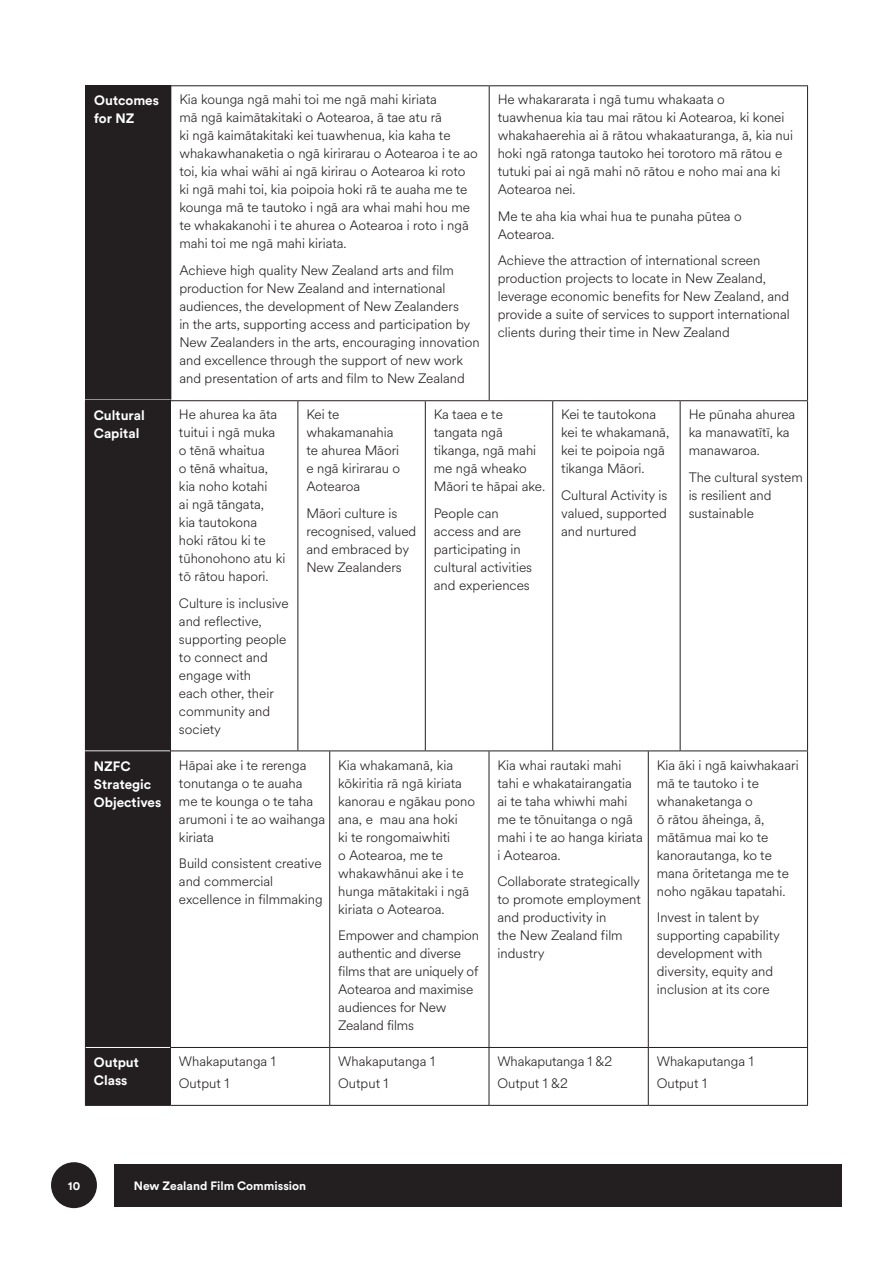
<style>
.page{position:relative;width:893px;height:1263px;background:#fff}
.page>*{position:absolute;margin:0;border:0;box-sizing:border-box;transform-origin:0 0}
.body_tight__12pt_spacing{font:300 13.5px/18px "Circular Spotify Text";color:#231f20}
.body_tight__12pt_spacing-2{font:700 13.5px/18px "Circular Std";color:#fff}
.t1{font:700 12px "Circular Std";color:#fff}
</style>
<div class="page">
<div style="left:115px;top:1164px;width:727px;height:42px;background:#231f20"></div>
<div style="left:51px;top:1162px;width:46px;height:46px;background:#231f20;border-radius:50%"></div>
<div style="left:86px;top:86px;width:85px;height:314px;background:#231f20"></div>
<hr style="left:85px;top:87px;width:2px;height:313px;background:#231f20">
<hr style="left:85px;top:85px;width:85px;height:2px;background:#231f20">
<hr style="left:170px;top:85px;width:319px;height:1px;background:#231f20">
<hr style="left:489px;top:85px;width:319px;height:1px;background:#231f20">
<hr style="left:489px;top:86px;width:1px;height:314px;background:#231f20">
<hr style="left:807px;top:86px;width:1px;height:314px;background:#231f20">
<div style="left:85px;top:401px;width:85px;height:350px;background:#231f20"></div>
<hr style="left:85px;top:400px;width:85px;height:1px;background:#231f20">
<hr style="left:170px;top:400px;width:128px;height:1px;background:#231f20">
<hr style="left:170px;top:401px;width:1px;height:349px;background:#231f20">
<hr style="left:298px;top:400px;width:127px;height:1px;background:#231f20">
<hr style="left:297px;top:401px;width:1px;height:349px;background:#231f20">
<hr style="left:425px;top:400px;width:128px;height:1px;background:#231f20">
<hr style="left:425px;top:401px;width:1px;height:349px;background:#231f20">
<hr style="left:553px;top:400px;width:127px;height:1px;background:#231f20">
<hr style="left:552px;top:401px;width:1px;height:349px;background:#231f20">
<hr style="left:680px;top:400px;width:128px;height:1px;background:#231f20">
<hr style="left:680px;top:401px;width:1px;height:349px;background:#231f20">
<hr style="left:807px;top:401px;width:1px;height:349px;background:#231f20">
<hr style="left:170px;top:750px;width:128px;height:1px;background:#231f20">
<hr style="left:298px;top:750px;width:127px;height:1px;background:#231f20">
<hr style="left:425px;top:750px;width:128px;height:1px;background:#231f20">
<hr style="left:553px;top:750px;width:127px;height:1px;background:#231f20">
<hr style="left:680px;top:750px;width:128px;height:1px;background:#231f20">
<hr style="left:85px;top:750px;width:85px;height:1px;background:#fff">
<div style="left:86px;top:751px;width:84px;height:354px;background:#231f20"></div>
<hr style="left:85px;top:751px;width:1px;height:296px;background:#231f20">
<hr style="left:170px;top:751px;width:1px;height:296px;background:#231f20">
<hr style="left:329px;top:751px;width:1px;height:296px;background:#231f20">
<hr style="left:489px;top:751px;width:1px;height:296px;background:#231f20">
<hr style="left:648px;top:751px;width:1px;height:296px;background:#231f20">
<hr style="left:807px;top:751px;width:1px;height:296px;background:#231f20">
<hr style="left:85px;top:1047px;width:1px;height:58px;background:#231f20">
<hr style="left:170px;top:1047px;width:160px;height:1px;background:#231f20">
<hr style="left:170px;top:1048px;width:1px;height:57px;background:#231f20">
<hr style="left:330px;top:1047px;width:159px;height:1px;background:#231f20">
<hr style="left:329px;top:1048px;width:1px;height:57px;background:#231f20">
<hr style="left:489px;top:1047px;width:159px;height:1px;background:#231f20">
<hr style="left:489px;top:1048px;width:1px;height:57px;background:#231f20">
<hr style="left:648px;top:1047px;width:160px;height:1px;background:#231f20">
<hr style="left:648px;top:1048px;width:1px;height:57px;background:#231f20">
<hr style="left:807px;top:1048px;width:1px;height:57px;background:#231f20">
<hr style="left:85px;top:1105px;width:85px;height:1px;background:#231f20">
<hr style="left:170px;top:1105px;width:160px;height:1px;background:#231f20">
<hr style="left:330px;top:1105px;width:159px;height:1px;background:#231f20">
<hr style="left:489px;top:1105px;width:159px;height:1px;background:#231f20">
<hr style="left:648px;top:1105px;width:160px;height:1px;background:#231f20">
<hr style="left:86px;top:1047px;width:84px;height:1px;background:#fff">
<p class="body_tight__12pt_spacing-2" style="left:94px;top:91px;width:66px">Outcomes for NZ</p>
<p class="body_tight__12pt_spacing" style="left:179px;top:91px;width:300px">Kia kounga ngā mahi toi me ngā mahi kiriata<br>mā ngā kaimātakitaki o Aotearoa, ā tae atu rā<br>ki ngā kaimātakitaki kei tuawhenua, kia kaha te whakawhanaketia o ngā kirirarau o Aotearoa i te ao toi, kia whai wāhi ai ngā kirirau o Aotearoa ki roto ki ngā mahi toi, kia poipoia hoki rā te auaha me te kounga mā te tautoko i ngā ara whai mahi hou me te whakakanohi i te ahurea o Aotearoa i roto i ngā mahi toi me ngā mahi kiriata.</p>
<p class="body_tight__12pt_spacing" style="left:179px;top:262px;width:302px">Achieve high quality New Zealand arts and film production for New Zealand and international audiences, the development of New Zealanders<br>in the arts, supporting access and participation by New Zealanders in the arts, encouraging innovation and excellence through the support of new work and presentation of arts and film to New Zealand</p>
<p class="body_tight__12pt_spacing" style="left:498px;top:91px;width:297px">He whakararata i ngā tumu whakaata o tuawhenua kia tau mai rātou ki Aotearoa, ki konei whakahaerehia ai ā rātou whakaaturanga, ā, kia nui hoki ngā ratonga tautoko hei torotoro mā rātou e tutuki pai ai ngā mahi nō rātou e noho mai ana ki Aotearoa nei.</p>
<p class="body_tight__12pt_spacing" style="left:498px;top:207px;width:246px">Me te aha kia whai hua te punaha pūtea o<br>Aotearoa.</p>
<p class="body_tight__12pt_spacing" style="left:498px;top:252px;width:294px">Achieve the attraction of international screen production projects to locate in New Zealand, leverage economic benefits for New Zealand, and provide a suite of services to support international clients during their time in New Zealand</p>
<p class="body_tight__12pt_spacing-2" style="left:94px;top:406px;width:53px">Cultural<br>Capital</p>
<p class="body_tight__12pt_spacing" style="left:179px;top:406px;width:108px">He ahurea ka āta tuitui i ngā muka o tēnā whaitua<br>o tēnā whaitua, kia noho kotahi<br>ai ngā tāngata,<br>kia tautokona<br>hoki rātou ki te tūhonohono atu ki tō rātou hapori.</p>
<p class="body_tight__12pt_spacing" style="left:179px;top:594px;width:111px">Culture is inclusive and reflective, supporting people to connect and engage with<br>each other, their community and society</p>
<p class="body_tight__12pt_spacing" style="left:306px;top:406px;width:95px">Kei te whakamanahia te ahurea Māori e ngā kirirarau o<br>Aotearoa</p>
<p class="body_tight__12pt_spacing" style="left:306px;top:504px;width:111px">Māori culture is recognised, valued and embraced by<br>New Zealanders</p>
<p class="body_tight__12pt_spacing" style="left:434px;top:406px;width:113px">Ka taea e te tangata ngā tikanga, ngā mahi me ngā wheako<br>Māori te hāpai ake.</p>
<p class="body_tight__12pt_spacing" style="left:434px;top:504px;width:100px">People can access and are participating in cultural activities and experiences</p>
<p class="body_tight__12pt_spacing" style="left:561px;top:406px;width:110px">Kei te tautokona kei te whakamanā, kei te poipoia ngā tikanga Māori.</p>
<p class="body_tight__12pt_spacing" style="left:561px;top:486px;width:108px;text-align:justify">Cultural Activity is valued, supported and nurtured</p>
<p class="body_tight__12pt_spacing" style="left:689px;top:406px;width:108px">He pūnaha ahurea ka manawatītī, ka manawaroa.</p>
<p class="body_tight__12pt_spacing" style="left:689px;top:468px;width:116px">The cultural system is resilient and sustainable</p>
<p class="body_tight__12pt_spacing-2" style="left:94px;top:757px;width:69px">NZFC<br>Strategic<br>Objectives</p>
<p class="body_tight__12pt_spacing" style="left:179px;top:756px;width:148px">Hāpai ake i te rerenga tonutanga o te auaha<br>me te kounga o te taha arumoni i te ao waihanga kiriata</p>
<p class="body_tight__12pt_spacing" style="left:179px;top:855px;width:145px">Build consistent creative and commercial excellence in filmmaking</p>
<p class="body_tight__12pt_spacing-2" style="left:94px;top:1053px;width:46px">Output<br>Class</p>
<p class="body_tight__12pt_spacing" style="left:179px;top:1052px;width:98px">Whakaputanga 1</p>
<p class="body_tight__12pt_spacing" style="left:179px;top:1075px;width:52px">Output 1</p>
<p class="body_tight__12pt_spacing" style="left:338px;top:756px;width:138px">Kia whakamanā, kia kōkiritia rā ngā kiriata kanorau e ngākau pono ana, e mau ana hoki<br>ki te rongomaiwhiti<br>o Aotearoa, me te whakawhānui ake i te hunga mātakitaki i ngā kiriata o Aotearoa.</p>
<p class="body_tight__12pt_spacing" style="left:338px;top:927px;width:142px">Empower and champion authentic and diverse films that are uniquely of<br>Aotearoa and maximise audiences for New<br>Zealand films</p>
<p class="body_tight__12pt_spacing" style="left:338px;top:1052px;width:98px">Whakaputanga 1</p>
<p class="body_tight__12pt_spacing" style="left:338px;top:1075px;width:52px">Output 1</p>
<p class="body_tight__12pt_spacing" style="left:497px;top:756px;width:147px">Kia whai rautaki mahi tahi e whakatairangatia ai te taha whiwhi mahi me te tōnuitanga o ngā mahi i te ao hanga kiriata i Aotearoa.</p>
<p class="body_tight__12pt_spacing" style="left:497px;top:873px;width:145px">Collaborate strategically to promote employment and productivity in<br>the New Zealand film industry</p>
<p class="body_tight__12pt_spacing" style="left:657px;top:756px;width:143px">Kia āki i ngā kaiwhakaari mā te tautoko i te whanaketanga o<br>ō rātou āheinga, ā, mātāmua mai ko te kanorautanga, ko te mana ōritetanga me te noho ngākau tapatahi.</p>
<p class="body_tight__12pt_spacing" style="left:657px;top:909px;width:125px">Invest in talent by supporting capability development with diversity, equity and inclusion at its core</p>
<p class="body_tight__12pt_spacing" style="left:497px;top:1052px;width:116px">Whakaputanga 1 &amp;2</p>
<p class="body_tight__12pt_spacing" style="left:497px;top:1075px;width:72px">Output 1 &amp;2</p>
<p class="body_tight__12pt_spacing" style="left:657px;top:1052px;width:98px">Whakaputanga 1</p>
<p class="body_tight__12pt_spacing" style="left:657px;top:1075px;width:52px">Output 1</p>
<p class="t1" style="left:68px;top:1178px;width:14px">10</p>
<p class="t1" style="left:134px;top:1178px;width:174px">New Zealand Film Commission</p>
</div>
